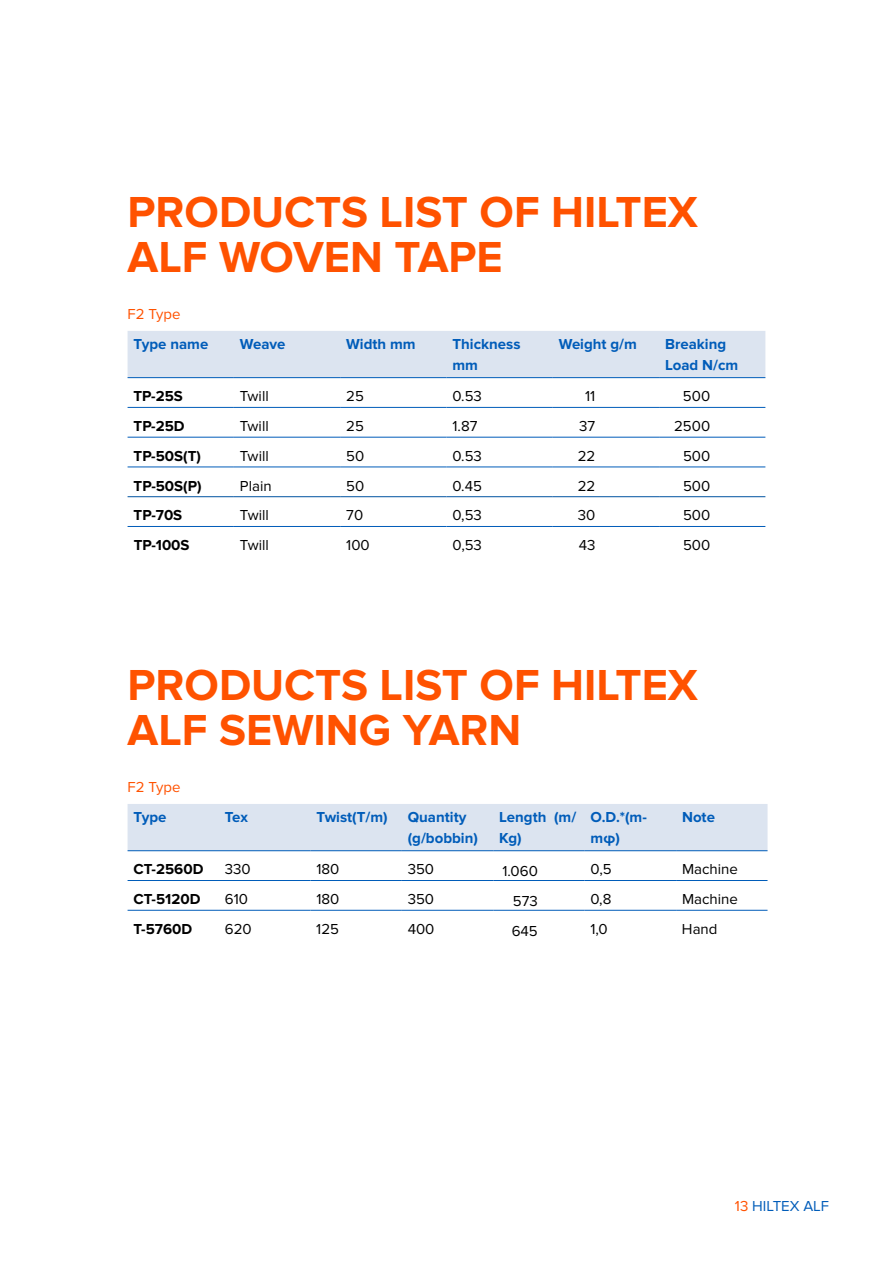
<style>
.page{position:relative;width:893px;height:1263px;background:#fff}
.page>*{position:absolute;margin:0;border:0;box-sizing:border-box;transform-origin:0 0}
.t1{font:700 45px/45px "Proxima Nova";color:#ff5200}
.t2{font:15px "Proxima Nova";color:#000}
.t3{font:700 15px/21px "Proxima Nova";color:#005cb9}
.t4{font:700 15px "Proxima Nova";color:#000}
.t5{font:15px "Proxima Nova";color:#ff5200}
.t6{font:15px "Proxima Nova";color:#005cb9}
.s1{color:#ff5200}
</style>
<div class="page">
<div style="left:128px;top:331px;width:637px;height:46px;background:#dce4f0"></div>
<hr style="left:128px;top:377px;width:106px;height:1px;background:#005cb9">
<hr style="left:234px;top:377px;width:106px;height:1px;background:#005cb9">
<hr style="left:340px;top:377px;width:106px;height:1px;background:#005cb9">
<hr style="left:446px;top:377px;width:107px;height:1px;background:#005cb9">
<hr style="left:553px;top:377px;width:106px;height:1px;background:#005cb9">
<hr style="left:659px;top:377px;width:106px;height:1px;background:#005cb9">
<hr style="left:128px;top:407px;width:106px;height:1px;background:#005cb9">
<hr style="left:234px;top:407px;width:106px;height:1px;background:#005cb9">
<hr style="left:340px;top:407px;width:106px;height:1px;background:#005cb9">
<hr style="left:446px;top:407px;width:107px;height:1px;background:#005cb9">
<hr style="left:553px;top:407px;width:106px;height:1px;background:#005cb9">
<hr style="left:659px;top:407px;width:106px;height:1px;background:#005cb9">
<hr style="left:128px;top:437px;width:106px;height:1px;background:#005cb9">
<hr style="left:234px;top:437px;width:106px;height:1px;background:#005cb9">
<hr style="left:340px;top:437px;width:106px;height:1px;background:#005cb9">
<hr style="left:446px;top:437px;width:107px;height:1px;background:#005cb9">
<hr style="left:553px;top:437px;width:106px;height:1px;background:#005cb9">
<hr style="left:659px;top:437px;width:106px;height:1px;background:#005cb9">
<hr style="left:128px;top:467px;width:106px;height:1px;background:#005cb9">
<hr style="left:234px;top:467px;width:106px;height:1px;background:#005cb9">
<hr style="left:340px;top:467px;width:106px;height:1px;background:#005cb9">
<hr style="left:446px;top:467px;width:107px;height:1px;background:#005cb9">
<hr style="left:553px;top:467px;width:106px;height:1px;background:#005cb9">
<hr style="left:659px;top:467px;width:106px;height:1px;background:#005cb9">
<hr style="left:128px;top:526px;width:106px;height:1px;background:#005cb9">
<hr style="left:234px;top:526px;width:106px;height:1px;background:#005cb9">
<hr style="left:340px;top:526px;width:106px;height:1px;background:#005cb9">
<hr style="left:446px;top:526px;width:107px;height:1px;background:#005cb9">
<hr style="left:553px;top:526px;width:106px;height:1px;background:#005cb9">
<hr style="left:659px;top:526px;width:106px;height:1px;background:#005cb9">
<hr style="left:128px;top:496px;width:106px;height:1px;background:#0053a1">
<hr style="left:234px;top:496px;width:106px;height:1px;background:#0053a1">
<hr style="left:340px;top:496px;width:106px;height:1px;background:#0053a1">
<hr style="left:446px;top:496px;width:107px;height:1px;background:#0053a1">
<hr style="left:553px;top:496px;width:106px;height:1px;background:#0053a1">
<hr style="left:659px;top:496px;width:106px;height:1px;background:#0053a1">
<div style="left:128px;top:804px;width:639px;height:46px;background:#dce4f0"></div>
<hr style="left:128px;top:850px;width:91px;height:1px;background:#005cb9">
<hr style="left:219px;top:850px;width:91px;height:1px;background:#005cb9">
<hr style="left:310px;top:850px;width:92px;height:1px;background:#005cb9">
<hr style="left:402px;top:850px;width:91px;height:1px;background:#005cb9">
<hr style="left:493px;top:850px;width:92px;height:1px;background:#005cb9">
<hr style="left:585px;top:850px;width:91px;height:1px;background:#005cb9">
<hr style="left:676px;top:850px;width:91px;height:1px;background:#005cb9">
<hr style="left:128px;top:880px;width:91px;height:1px;background:#005cb9">
<hr style="left:219px;top:880px;width:91px;height:1px;background:#005cb9">
<hr style="left:310px;top:880px;width:92px;height:1px;background:#005cb9">
<hr style="left:402px;top:880px;width:91px;height:1px;background:#005cb9">
<hr style="left:493px;top:880px;width:92px;height:1px;background:#005cb9">
<hr style="left:585px;top:880px;width:91px;height:1px;background:#005cb9">
<hr style="left:676px;top:880px;width:91px;height:1px;background:#005cb9">
<hr style="left:128px;top:910px;width:91px;height:1px;background:#005cb9">
<hr style="left:219px;top:910px;width:91px;height:1px;background:#005cb9">
<hr style="left:310px;top:910px;width:92px;height:1px;background:#005cb9">
<hr style="left:402px;top:910px;width:91px;height:1px;background:#005cb9">
<hr style="left:493px;top:910px;width:92px;height:1px;background:#005cb9">
<hr style="left:585px;top:910px;width:91px;height:1px;background:#005cb9">
<hr style="left:676px;top:910px;width:91px;height:1px;background:#005cb9">
<h1 class="t1" style="left:128px;top:190px;width:572px">PRODUCTS LIST OF HILTEX<br>ALF WOVEN TAPE</h1>
<p class="t5" style="left:127px;top:306px;width:55px">F2 Type</p>
<p class="t3" style="left:134px;top:334px;width:76px">Type name</p>
<p class="t3" style="left:240px;top:334px;width:47px">Weave</p>
<p class="t3" style="left:346px;top:334px;width:71px">Width mm</p>
<p class="t3" style="left:452px;top:334px;width:70px">Thickness mm</p>
<p class="t3" style="left:559px;top:334px;width:80px">Weight g/m</p>
<p class="t3" style="left:665px;top:334px;width:75px">Breaking<br>Load N/cm</p>
<p class="t4" style="left:134px;top:388px;width:51px">TP-25S</p>
<p class="t2" style="left:240px;top:388px;width:30px">Twill</p>
<p class="t2" style="left:346px;top:388px;width:19px">25</p>
<p class="t2" style="left:453px;top:388px;width:31px">0.53</p>
<p class="t2" style="left:585px;top:388px;width:12px">11</p>
<p class="t2" style="left:683px;top:388px;width:29px">500</p>
<p class="t4" style="left:134px;top:417px;width:53px">TP-25D</p>
<p class="t2" style="left:240px;top:418px;width:30px">Twill</p>
<p class="t2" style="left:346px;top:418px;width:19px">25</p>
<p class="t2" style="left:453px;top:418px;width:26px">1.87</p>
<p class="t2" style="left:579px;top:418px;width:18px">37</p>
<p class="t2" style="left:674px;top:418px;width:38px">2500</p>
<p class="t4" style="left:134px;top:447px;width:69px">TP-50S(T)</p>
<p class="t2" style="left:240px;top:447px;width:30px">Twill</p>
<p class="t2" style="left:346px;top:447px;width:20px">50</p>
<p class="t2" style="left:453px;top:447px;width:31px">0.53</p>
<p class="t2" style="left:578px;top:447px;width:19px">22</p>
<p class="t2" style="left:683px;top:447px;width:29px">500</p>
<p class="t4" style="left:134px;top:477px;width:69px">TP-50S(P)</p>
<p class="t2" style="left:240px;top:477px;width:33px">Plain</p>
<p class="t2" style="left:346px;top:477px;width:20px">50</p>
<p class="t2" style="left:453px;top:477px;width:31px">0.45</p>
<p class="t2" style="left:578px;top:477px;width:19px">22</p>
<p class="t2" style="left:683px;top:477px;width:29px">500</p>
<p class="t4" style="left:134px;top:507px;width:50px">TP-70S</p>
<p class="t2" style="left:240px;top:507px;width:30px">Twill</p>
<p class="t2" style="left:346px;top:507px;width:18px">70</p>
<p class="t2" style="left:453px;top:507px;width:31px">0,53</p>
<p class="t2" style="left:578px;top:507px;width:19px">30</p>
<p class="t2" style="left:683px;top:507px;width:29px">500</p>
<p class="t4" style="left:134px;top:537px;width:57px">TP-100S</p>
<p class="t2" style="left:240px;top:537px;width:30px">Twill</p>
<p class="t2" style="left:346px;top:537px;width:25px">100</p>
<p class="t2" style="left:453px;top:537px;width:31px">0,53</p>
<p class="t2" style="left:579px;top:537px;width:18px">43</p>
<p class="t2" style="left:683px;top:537px;width:29px">500</p>
<h1 class="t1" style="left:128px;top:663px;width:572px">PRODUCTS LIST OF HILTEX<br>ALF SEWING YARN</h1>
<p class="t5" style="left:127px;top:779px;width:55px">F2 Type</p>
<p class="t3" style="left:134px;top:807px;width:35px">Type</p>
<p class="t3" style="left:225px;top:807px;width:25px">Tex</p>
<p class="t3" style="left:316px;top:807px;width:73px">Twist(T/m)</p>
<p class="t3" style="left:408px;top:807px;width:72px">Quantity (g/bobbin)</p>
<p class="t3" style="left:499px;top:807px;width:79px">Length (m/<br>Kg)</p>
<p class="t3" style="left:591px;top:807px;width:58px">O.D.*(m&shy;mφ)</p>
<p class="t3" style="left:682px;top:807px;width:34px">Note</p>
<p class="t4" style="left:134px;top:861px;width:71px">CT-2560D</p>
<p class="t2" style="left:225px;top:861px;width:27px">330</p>
<p class="t2" style="left:316px;top:861px;width:24px">180</p>
<p class="t2" style="left:408px;top:861px;width:28px">350</p>
<p class="t2" style="left:503px;top:863px;width:37px">1.060</p>
<p class="t2" style="left:591px;top:861px;width:23px">0,5</p>
<p class="t2" style="left:682px;top:861px;width:57px">Machine</p>
<p class="t4" style="left:133px;top:891px;width:68px">CT-5120D</p>
<p class="t2" style="left:225px;top:891px;width:25px">610</p>
<p class="t2" style="left:316px;top:891px;width:24px">180</p>
<p class="t2" style="left:408px;top:891px;width:28px">350</p>
<p class="t2" style="left:513px;top:892px;width:26px">573</p>
<p class="t2" style="left:591px;top:891px;width:22px">0,8</p>
<p class="t2" style="left:682px;top:891px;width:57px">Machine</p>
<p class="t4" style="left:133px;top:920px;width:60px">T-5760D</p>
<p class="t2" style="left:225px;top:920px;width:28px">620</p>
<p class="t2" style="left:316px;top:920px;width:24px">125</p>
<p class="t2" style="left:408px;top:920px;width:28px">400</p>
<p class="t2" style="left:512px;top:922px;width:28px">645</p>
<p class="t2" style="left:591px;top:920px;width:19px">1,0</p>
<p class="t2" style="left:682px;top:920px;width:37px">Hand</p>
<p class="t6" style="left:735px;top:1197px;width:96px"><span class="s1">13</span> HILTEX ALF</p>
</div>
